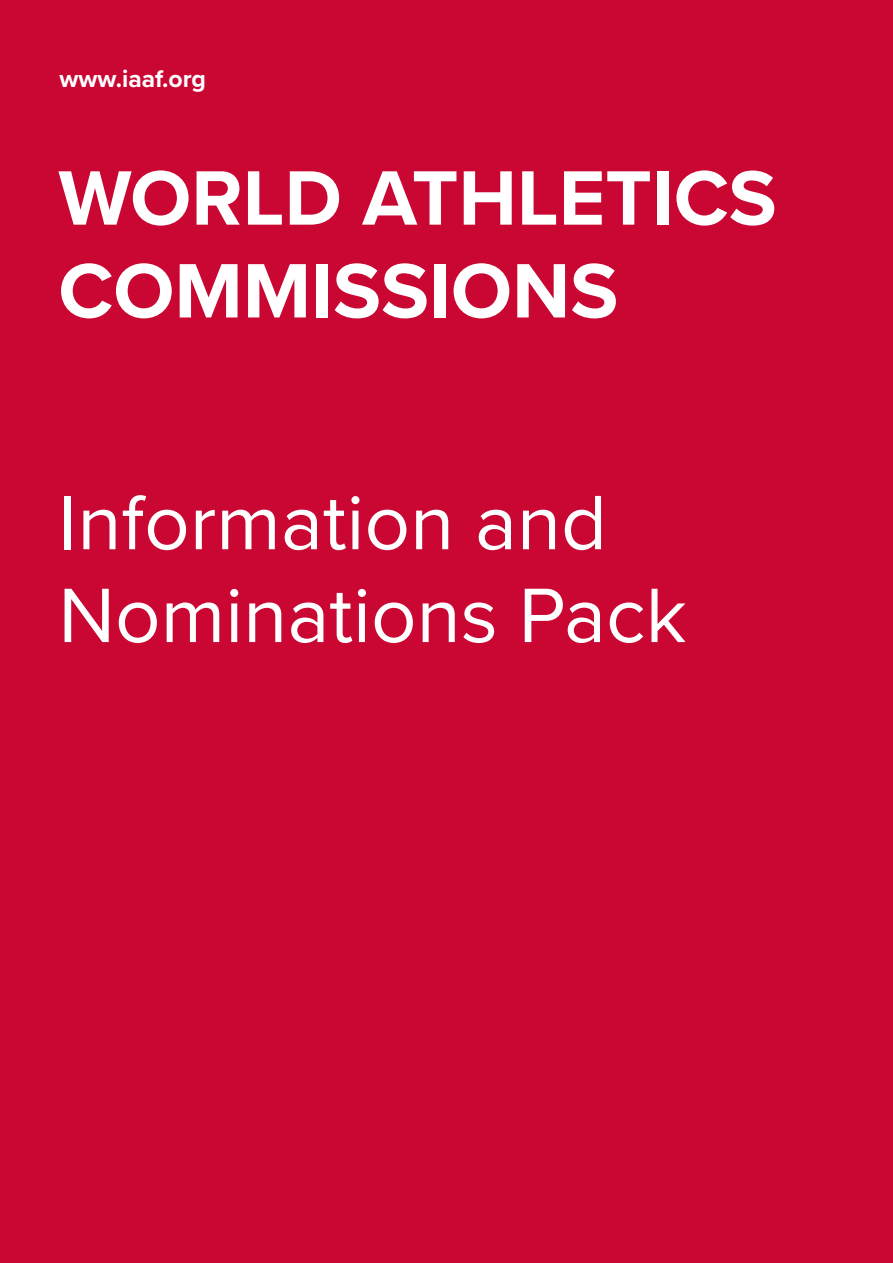
<style>
.page{position:relative;width:893px;height:1263px;background:#ca0733}
.page>*{position:absolute;margin:0;border:0;box-sizing:border-box;transform-origin:0 0}
.t1{font:79.95px/92.8px "Proxima Nova";color:#fff}
.t2{font:700 79.95px/92.8px "Proxima Nova";color:#fff}
.t3{font:700 24.75px "Proxima Nova";color:#fff}
</style>
<div class="page">
<p class="t3" style="left:60px;top:61px;width:148px">www.iaaf.org</p>
<p class="t2" style="left:58px;top:150px;width:720px">WORLD ATHLETICS<br>COMMISSIONS</p>
<p class="t1" style="left:58px;top:473px;width:630px">Information and<br>Nominations Pack</p>
</div>
